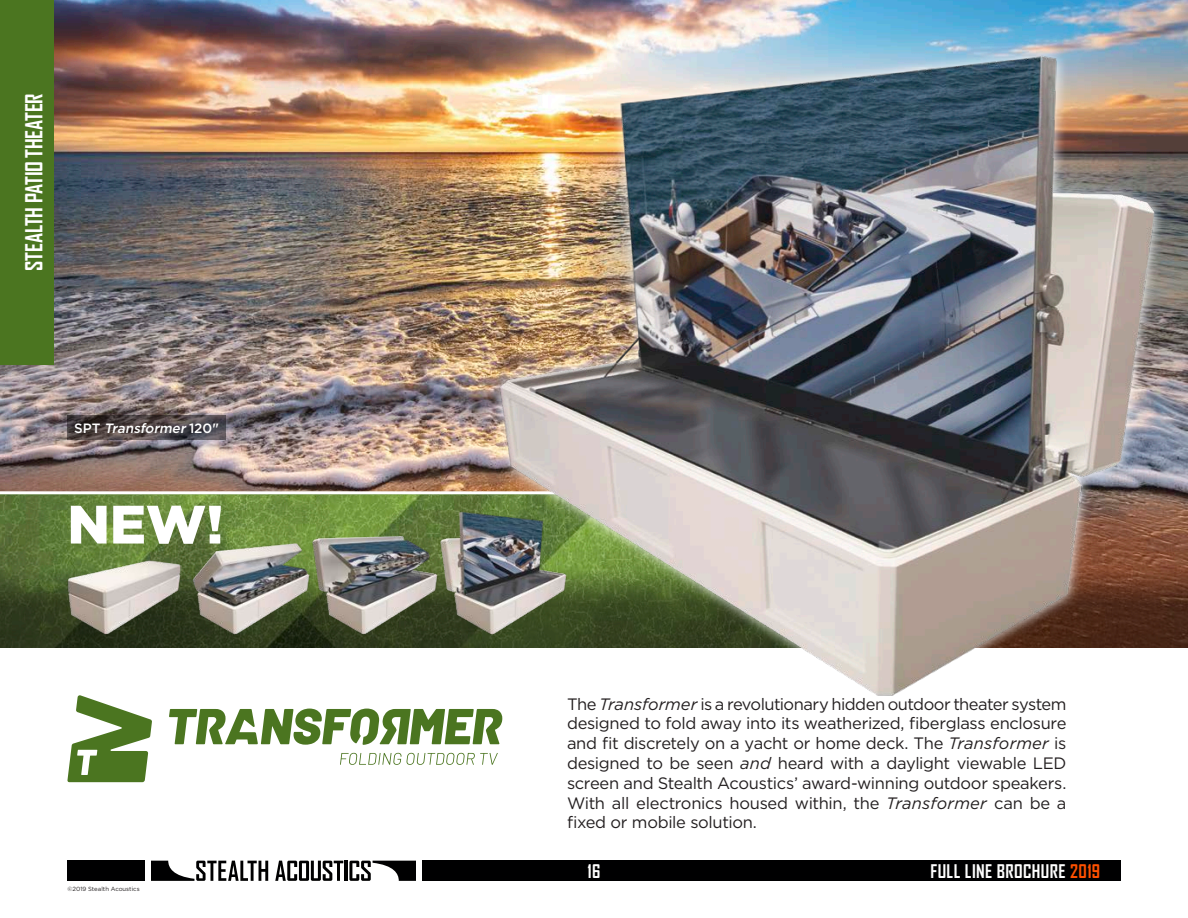
<style>
.page{position:relative;width:1188px;height:918px;background:#fff}
.page>*{position:absolute;margin:0;border:0;box-sizing:border-box;transform-origin:0 0}
.t1{font:900 54px "Gotham";color:#fff}
.t2{font:700 22.5px "Agency FB";letter-spacing:-.005em;color:#fff}
.t3{font:700 18px "Agency FB";letter-spacing:.02em;color:#fff}
.t4{font:16.5px/19.8px "Gotham";letter-spacing:-.02em;color:#231f20;text-align:justify}
.t5{font:italic 500 13.5px "Gotham";color:#fff}
.t6{font:6px "Gotham";color:#231f20}
.s1{font-style:normal}
.s2{font-style:italic}
.s3{color:#ff5100}
</style>
<div class="page">
<img style="left:0;top:0;width:1188px;height:569px">
<svg style="left:0;top:489px;width:488px;height:80px;background:#788d51"></svg>
<svg style="left:0;top:569px;width:1188px;height:79px;background:#363b1e"></svg>
<svg style="left:68px;top:416px;width:158px;height:24px;background:#494243"></svg>
<div style="left:0;top:0;width:54px;height:364px;background:#4b7520"></div>
<div style="left:68px;top:861px;width:77px;height:20px;background:#000001"></div>
<div style="left:422px;top:861px;width:698px;height:20px;background:#000001"></div>
<svg style="left:152px;top:861px;width:116px;height:20px"></svg>
<hr style="left:345px;top:861px;width:3px;height:20px;background:#000001">
<svg style="left:275px;top:861px;width:68px;height:20px"></svg>
<svg style="left:349px;top:861px;width:66px;height:20px"></svg>
<img style="left:491px;top:48px;width:676px;height:648px">
<img style="left:68px;top:511px;width:499px;height:125px">
<svg style="left:340px;top:753px;width:61px;height:12px"></svg>
<svg style="left:407px;top:753px;width:91px;height:12px"></svg>
<svg style="left:169px;top:709px;width:333px;height:36px"></svg>
<svg style="left:68px;top:695px;width:84px;height:87px"></svg>
<h2 class="t2" style="left:20px;top:271px;width:179px;rotate:-90deg">STEALTH PATIO THEATER</h2>
<p class="t5" style="left:74px;top:420px;width:146px"><span class="s1">S P T</span> Transformer<span class="s1">1 2 0 "</span></p>
<h1 class="t1" style="left:68px;top:487px;width:158px">NEW!</h1>
<p class="t6" style="left:68px;top:885px;width:74px">©2019 Stealth Acoustics</p>
<p class="t4" style="left:567px;top:693px;width:501px">The <span class="s2">Transformer</span> is a revolutionary hidden outdoor theater system designed to fold away into its weatherized, fiberglass enclosure and fit discretely on a yacht or home deck. The <span class="s2">Transformer</span> is designed to be seen <span class="s2">and</span> heard with a daylight viewable LED screen and Stealth Acoustics’ award-winning outdoor speakers.<br>With all electronics housed within, the <span class="s2">Transformer</span> can be a fixed or mobile solution.</p>
<p class="t3" style="left:588px;top:860px;width:14px">16</p>
<p class="t3" style="left:930px;top:860px;width:171px">FULL LINE BROCHURE <span class="s3">2019</span></p>
</div>
